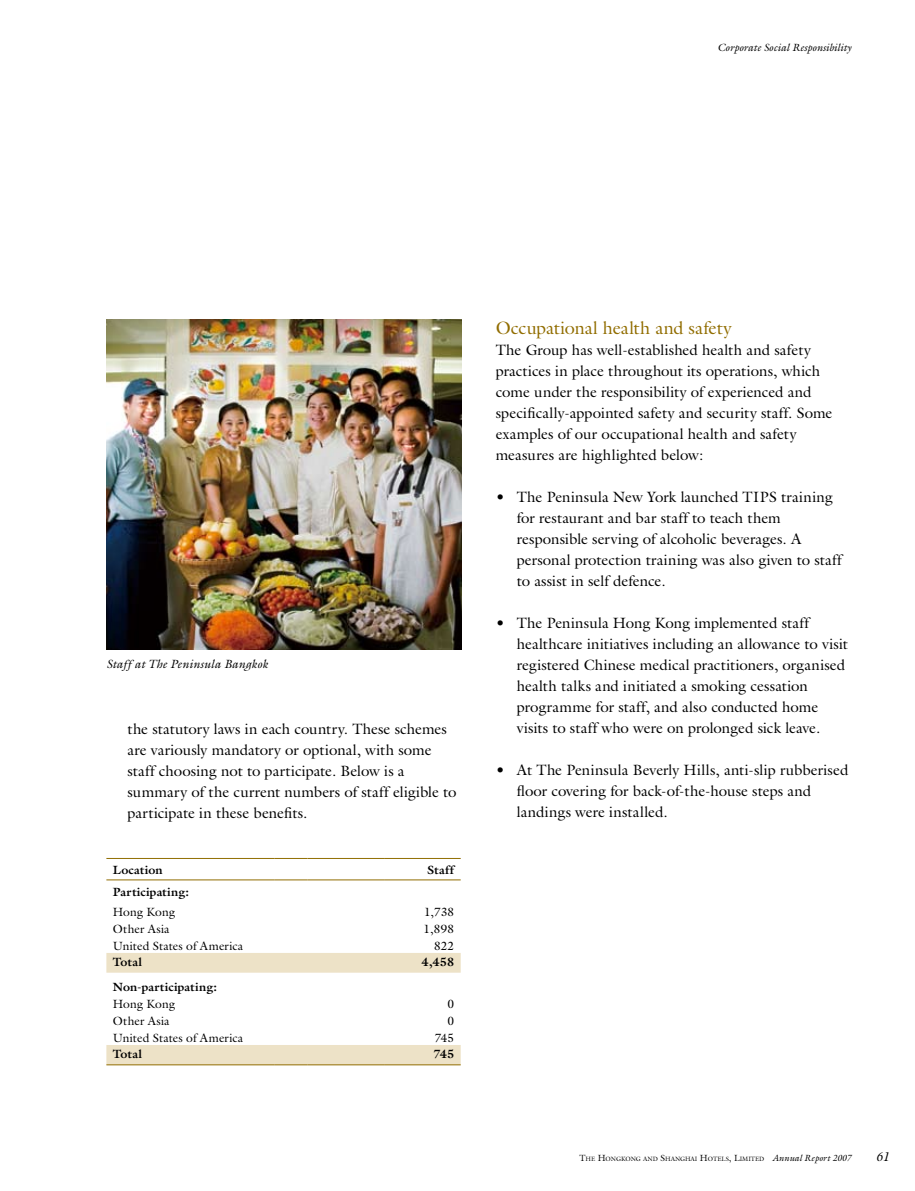
<style>
.page{position:relative;width:915px;height:1191px;background:#fff}
.page>*{position:absolute;margin:0;border:0;box-sizing:border-box;transform-origin:0 0}
.t1{font:18px "Galliard Std";letter-spacing:-.005em;color:#916d00}
.t2{font:15px/21px "Galliard Std";color:#000}
.t3{font:italic 12.75px "Galliard Std";color:#000}
.t4{font:12px "Galliard Std";letter-spacing:.005em;color:#000}
.t5{font:700 12px "Galliard Std";letter-spacing:.01em;color:#000}
.t6{font:italic 12px "Galliard Std";letter-spacing:.015em;color:#000}
.t7{font:italic 10.5px "Galliard Std";color:#000}
.t8{font:6.3px "Galliard Std";color:#000}
.s1{font-size:9px}
.s2{font-style:italic;font-size:9px}
</style>
<div class="page">
<svg style="left:106px;top:953px;width:354px;height:111px"></svg>
<hr style="left:106px;top:858px;width:168px;height:1px;background:#916d00">
<hr style="left:274px;top:858px;width:33px;height:1px;background:#916d00">
<hr style="left:307px;top:858px;width:77px;height:1px;background:#916d00">
<hr style="left:384px;top:858px;width:76px;height:1px;background:#916d00">
<hr style="left:106px;top:879px;width:168px;height:1px;background:#916d00">
<hr style="left:274px;top:879px;width:33px;height:1px;background:#916d00">
<hr style="left:307px;top:879px;width:77px;height:1px;background:#916d00">
<hr style="left:384px;top:879px;width:76px;height:1px;background:#916d00">
<hr style="left:106px;top:1064px;width:168px;height:1px;background:#916d00">
<hr style="left:274px;top:1064px;width:33px;height:1px;background:#916d00">
<hr style="left:307px;top:1064px;width:77px;height:1px;background:#916d00">
<hr style="left:384px;top:1064px;width:76px;height:1px;background:#916d00">
<img style="left:106px;top:319px;width:355px;height:330px">
<p class="t7" style="left:717px;top:41px;width:135px">Corporate Social Responsibility</p>
<p class="t6" style="left:106px;top:656px;width:163px">Staff at The Peninsula Bangkok</p>
<p class="t2" style="left:127px;top:718px;width:330px">the statutory laws in each country. These schemes are variously mandatory or optional, with some staff choosing not to participate. Below is a summary of the current numbers of staff eligible to participate in these benefits.</p>
<p class="t5" style="left:113px;top:861px;width:51px">Location</p>
<p class="t5" style="left:427px;top:861px;width:29px">Staff</p>
<p class="t5" style="left:113px;top:884px;width:78px">Participating:</p>
<p class="t4" style="left:113px;top:904px;width:64px">Hong Kong</p>
<p class="t4" style="left:424px;top:904px;width:32px">1,738</p>
<p class="t4" style="left:113px;top:921px;width:58px">Other Asia</p>
<p class="t4" style="left:423px;top:921px;width:32px">1,898</p>
<p class="t4" style="left:113px;top:938px;width:132px">United States of America</p>
<p class="t4" style="left:434px;top:938px;width:22px">822</p>
<p class="t5" style="left:113px;top:954px;width:31px">Total</p>
<p class="t5" style="left:421px;top:954px;width:34px">4,458</p>
<p class="t5" style="left:113px;top:979px;width:106px">Non-participating:</p>
<p class="t4" style="left:113px;top:996px;width:64px">Hong Kong</p>
<p class="t4" style="left:447px;top:996px;width:8px">0</p>
<p class="t4" style="left:113px;top:1013px;width:58px">Other Asia</p>
<p class="t4" style="left:447px;top:1013px;width:8px">0</p>
<p class="t4" style="left:113px;top:1030px;width:132px">United States of America</p>
<p class="t4" style="left:434px;top:1030px;width:21px">745</p>
<p class="t5" style="left:113px;top:1046px;width:31px">Total</p>
<p class="t5" style="left:433px;top:1046px;width:22px">745</p>
<p class="t1" style="left:495px;top:316px;width:237px">Occupational health and safety</p>
<p class="t2" style="left:495px;top:339px;width:338px">The Group has well-established health and safety practices in place throughout its operations, which come under the responsibility of experienced and specifically-appointed safety and security staff. Some examples of our occupational health and safety measures are highlighted below:</p>
<p class="t2" style="left:516px;top:486px;width:326px;text-indent:-21px">• The Peninsula New York launched TIPS training for restaurant and bar staff to teach them responsible serving of alcoholic beverages. A personal protection training was also given to staff to assist in self defence.</p>
<p class="t2" style="left:516px;top:612px;width:332px;text-indent:-21px">• The Peninsula Hong Kong implemented staff healthcare initiatives including an allowance to visit registered Chinese medical practitioners, organised health talks and initiated a smoking cessation programme for staff, and also conducted home visits to staff who were on prolonged sick leave.</p>
<p class="t2" style="left:516px;top:759px;width:333px;text-indent:-21px">• At The Peninsula Beverly Hills, anti-slip rubberised floor covering for back-of-the-house steps and landings were installed.</p>
<p class="t8" style="left:579px;top:1154px;width:273px"><span class="s1">T</span>he <span class="s1">H</span>ongkong and <span class="s1">S</span>hanghai <span class="s1">H</span>otels<span class="s1">, L</span>imited <span class="s2">Annual Report 2007</span></p>
<p class="t3" style="left:875px;top:1148px;width:15px">61</p>
</div>
